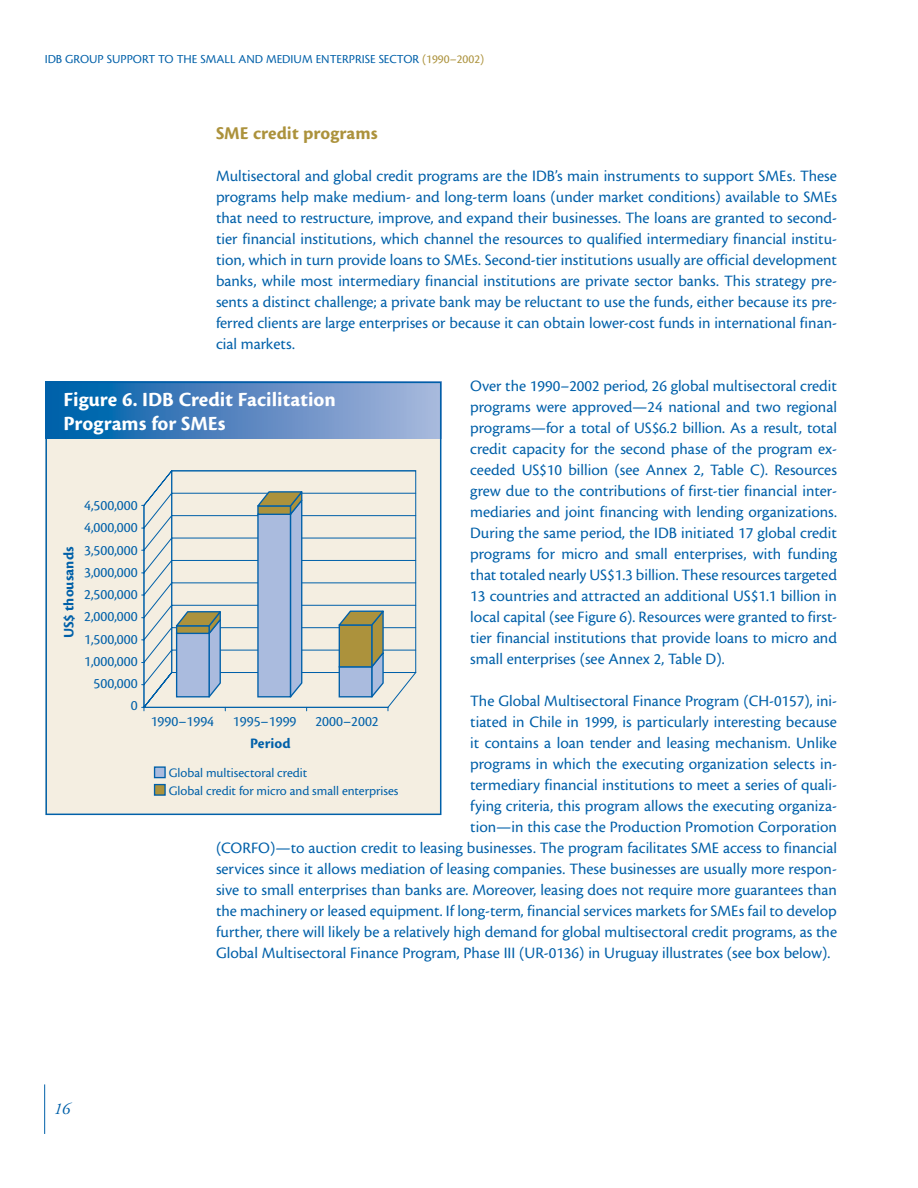
<style>
.page{position:relative;width:918px;height:1188px;background:#fff}
.page>*{position:absolute;margin:0;border:0;box-sizing:border-box;transform-origin:0 0}
.t1{font:21px/24px "Cronos MM 700 11";color:#fff}
.t2{font:18.75px "Cronos MM 700 11";color:#ac923c}
.t3{font:16.5px/21px "Cronos MM 408 11";color:#0060a9;text-align:justify}
.t4{font:italic 16.5px "Adobe Garamond";color:#0060a9}
.t5{font:15px/22.2px "Cronos MM 408 11";color:#0060a9;text-align:right}
.t6{font:15px "Cronos MM 700 11";color:#0060a9}
.t7{font:13.5px/17.5px "Cronos MM 408 11";color:#0060a9}
.t8{font:12.75px "Cronos MM 408 11";color:#0060a9}
.s1{color:#ac923c}
</style>
<div class="page">
<div style="left:45px;top:439px;width:396px;height:376px;background:#f4eee1"></div>
<svg style="left:142px;top:470px;width:275px;height:237px"></svg>
<div style="left:171px;top:470px;width:245px;height:203px;border:1px solid #0060a9"></div>
<svg style="left:174px;top:608px;width:49px;height:91px"></svg>
<svg style="left:255px;top:488px;width:50px;height:211px;background:#a0b4ce"></svg>
<svg style="left:336px;top:607px;width:50px;height:92px"></svg>
<hr style="left:144px;top:505px;width:1px;height:202px;background:#0060a9">
<hr style="left:144px;top:707px;width:244px;height:1px;background:#0060a9">
<div style="left:154px;top:766px;width:12px;height:12px;background:#aabbde;border:1px solid #0060a9"></div>
<div style="left:154px;top:784px;width:12px;height:12px;background:#ac923c;border:1px solid #0060a9"></div>
<hr style="left:44px;top:1084px;width:1px;height:50px;background:#0060a9">
<svg style="left:48px;top:385px;width:390px;height:54px;background:#5287c0"></svg>
<div style="left:45px;top:382px;width:396px;height:433px;border:2px solid #0060a9"></div>
<p class="t8" style="left:45px;top:54px;width:441px">IDB GROUP SUPPORT TO THE SMALL AND MEDIUM ENTERPRISE SECTOR <span class="s1">(1990–2002)</span></p>
<p class="t2" style="left:216px;top:126px;width:163px">SME credit programs</p>
<p class="t3" style="left:216px;top:166px;width:623px">Multisectoral and global credit programs are the IDB’s main instruments to support SMEs. These programs help make medium- and long-term loans (under market conditions) available to SMEs that need to restructure, improve, and expand their businesses. The loans are granted to second&shy;tier financial institutions, which channel the resources to qualified intermediary financial institu&shy;tion, which in turn provide loans to SMEs. Second-tier institutions usually are official development banks, while most intermediary financial institutions are private sector banks. This strategy pre&shy;sents a distinct challenge; a private bank may be reluctant to use the funds, either because its pre&shy;ferred clients are large enterprises or because it can obtain lower-cost funds in international finan&shy;cial markets.</p>
<p class="t3" style="left:470px;top:376px;width:368px">Over the 1990–2002 period, 26 global multisectoral credit programs were approved—24 national and two regional programs—for a total of US$6.2 billion. As a result, total credit capacity for the second phase of the program ex&shy;ceeded US$10 billion (see Annex 2, Table C). Resources grew due to the contributions of first-tier financial inter&shy;mediaries and joint financing with lending organizations.<br>During the same period, the IDB initiated 17 global credit programs for micro and small enterprises, with funding that totaled nearly US$1.3 billion. These resources targeted 13 countries and attracted an additional US$1.1 billion in local capital (see Figure 6). Resources were granted to first&shy;tier financial institutions that provide loans to micro and small enterprises (see Annex 2, Table D).</p>
<p class="t3" style="left:470px;top:691px;width:368px">The Global Multisectoral Finance Program (CH-0157), ini-</p>
<p class="t3" style="left:470px;top:712px;width:368px">tiated in Chile in 1999, is particularly interesting because</p>
<p class="t3" style="left:470px;top:733px;width:368px">it contains a loan tender and leasing mechanism. Unlike</p>
<p class="t3" style="left:470px;top:754px;width:368px">programs in which the executing organization selects in-</p>
<p class="t3" style="left:470px;top:775px;width:368px">termediary financial institutions to meet a series of quali-</p>
<p class="t3" style="left:470px;top:796px;width:368px">fying criteria, this program allows the executing organiza-</p>
<p class="t3" style="left:470px;top:817px;width:368px">tion—in this case the Production Promotion Corporation</p>
<p class="t3" style="left:216px;top:838px;width:623px">(CORFO)—to auction credit to leasing businesses. The program facilitates SME access to financial</p>
<p class="t3" style="left:216px;top:859px;width:622px">services since it allows mediation of leasing companies. These businesses are usually more respon-</p>
<p class="t3" style="left:216px;top:880px;width:622px">sive to small enterprises than banks are. Moreover, leasing does not require more guarantees than</p>
<p class="t3" style="left:216px;top:901px;width:622px">the machinery or leased equipment. If long-term, financial services markets for SMEs fail to develop</p>
<p class="t3" style="left:216px;top:922px;width:623px">further, there will likely be a relatively high demand for global multisectoral credit programs, as the</p>
<p class="t3" style="left:216px;top:943px;width:616px">Global Multisectoral Finance Program, Phase III (UR-0136) in Uruguay illustrates (see box below).</p>
<p class="t1" style="left:63px;top:389px;width:274px">Figure 6. IDB Credit Facilitation<br>Programs for SMEs</p>
<p class="t5" style="left:84px;top:495px;width:55px">4,500,000<br>4,000,000<br>3,500,000<br>3,000,000<br>2,500,000<br>2,000,000<br>1,500,000<br>1,000,000<br>500,000<br>0</p>
<p class="t6" style="left:63px;top:638px;width:93px;rotate:-90deg">US$ thousands</p>
<p class="t5" style="left:151px;top:711px;width:65px">1990–1994</p>
<p class="t5" style="left:233px;top:711px;width:65px">1995–1999</p>
<p class="t6" style="left:250px;top:737px;width:42px">Period</p>
<p class="t5" style="left:315px;top:711px;width:65px">2000–2002</p>
<p class="t7" style="left:169px;top:765px;width:231px">Global multisectoral credit<br>Global credit for micro and small enterprises</p>
<p class="t4" style="left:54px;top:1102px;width:18px">16</p>
</div>
